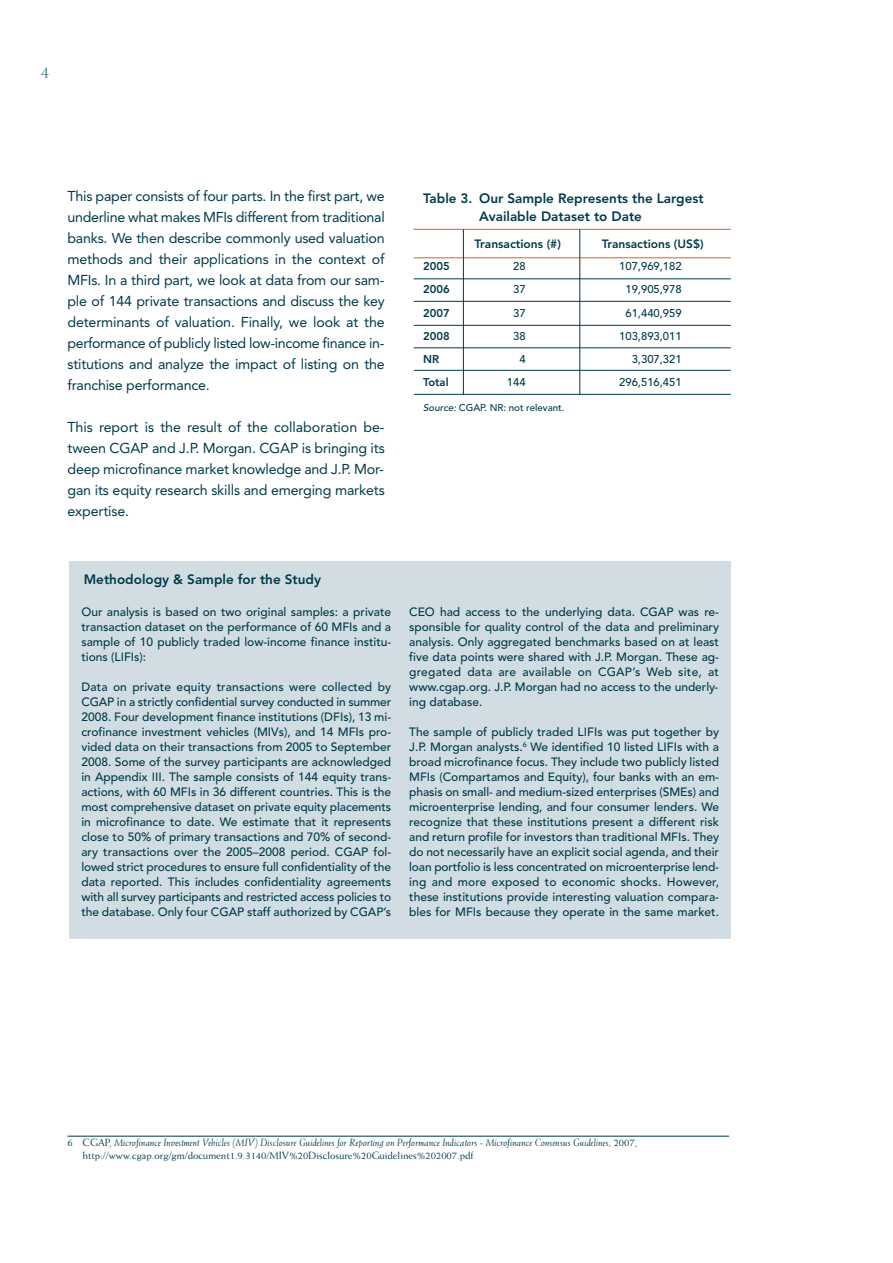
<style>
.page{position:relative;width:893px;height:1263px;background:#fff}
.page>*{position:absolute;margin:0;border:0;box-sizing:border-box;transform-origin:0 0}
.t1{font:18px "Weiss";color:#548595}
.t2{font:14.25px/21px "Avenir";letter-spacing:-.015em;color:#003a49;text-align:justify}
.t3{font:800 13.5px/18px "Avenir";color:#003a49;text-align:center}
.t4{font:500 12px/15px "Avenir";color:#003a49;text-align:justify}
.t5{font:800 12px "Avenir";color:#003a49}
.t6{font:500 11.25px "Avenir";color:#003a49}
.t7{font:800 11.25px "Avenir";color:#003a49}
.t8{font:italic 10.5px/12.6px "Weiss";color:#003a49}
.t9{font:500 9.75px "Avenir";color:#003a49}
.s1{font-style:normal}
</style>
<div class="page">
<hr style="left:68px;top:1136px;width:661px;height:1px;background:#003a49">
<div style="left:69px;top:561px;width:662px;height:378px;background:#d1dde2"></div>
<hr style="left:414px;top:229px;width:317px;height:1px;background:#dc5e20">
<hr style="left:414px;top:257px;width:317px;height:1px;background:#dc5e20">
<hr style="left:414px;top:278px;width:317px;height:1px;background:#003a49">
<hr style="left:414px;top:301px;width:317px;height:1px;background:#003a49">
<hr style="left:414px;top:325px;width:317px;height:1px;background:#003a49">
<hr style="left:414px;top:347px;width:317px;height:1px;background:#003a49">
<hr style="left:414px;top:370px;width:317px;height:1px;background:#003a49">
<hr style="left:414px;top:394px;width:317px;height:1px;background:#003a49">
<hr style="left:463px;top:229px;width:1px;height:166px;background:#003a49">
<hr style="left:579px;top:229px;width:1px;height:166px;background:#003a49">
<h1 class="t1" style="left:40px;top:65px;width:10px">4</h1>
<p class="t2" style="left:68px;top:187px;width:319px">This paper consists of four parts. In the first part, we underline what makes MFIs different from traditional banks. We then describe commonly used valuation methods and their applications in the context of MFIs. In a third part, we look at data from our sam&shy;ple of 144 private transactions and discuss the key determinants of valuation. Finally, we look at the performance of publicly listed low-income finance in&shy;stitutions and analyze the impact of listing on the franchise performance.</p>
<p class="t2" style="left:68px;top:418px;width:319px">This report is the result of the collaboration be&shy;tween CGAP and J.P. Morgan. CGAP is bringing its deep microfinance market knowledge and J.P. Mor&shy;gan its equity research skills and emerging markets expertise.</p>
<p class="t3" style="left:423px;top:190px;width:282px">Table 3. Our Sample Represents the Largest<br>Available Dataset to Date</p>
<p class="t5" style="left:474px;top:239px;width:88px">Transactions (#)</p>
<p class="t5" style="left:602px;top:239px;width:103px">Transactions (US$)</p>
<p class="t7" style="left:423px;top:262px;width:28px">2005</p>
<p class="t6" style="left:513px;top:262px;width:14px">28</p>
<p class="t6" style="left:619px;top:262px;width:64px">107,969,182</p>
<p class="t7" style="left:423px;top:285px;width:28px">2006</p>
<p class="t6" style="left:513px;top:285px;width:14px">37</p>
<p class="t6" style="left:625px;top:285px;width:58px">19,905,978</p>
<p class="t7" style="left:423px;top:308px;width:28px">2007</p>
<p class="t6" style="left:513px;top:308px;width:14px">37</p>
<p class="t6" style="left:625px;top:308px;width:58px">61,440,959</p>
<p class="t7" style="left:423px;top:331px;width:28px">2008</p>
<p class="t6" style="left:513px;top:331px;width:14px">38</p>
<p class="t6" style="left:619px;top:331px;width:64px">103,893,011</p>
<p class="t7" style="left:423px;top:354px;width:18px">NR</p>
<p class="t6" style="left:519px;top:354px;width:8px">4</p>
<p class="t6" style="left:632px;top:354px;width:51px">3,307,321</p>
<p class="t7" style="left:423px;top:377px;width:27px">Total</p>
<p class="t6" style="left:507px;top:377px;width:20px">144</p>
<p class="t6" style="left:619px;top:377px;width:64px">296,516,451</p>
<p class="t9" style="left:423px;top:404px;width:143px">Source: CGAP. NR: not relevant.</p>
<p class="t3" style="left:84px;top:572px;width:239px">Methodology &amp; Sample for the Study</p>
<p class="t4" style="left:81px;top:606px;width:311px">Our analysis is based on two original samples: a private transaction dataset on the performance of 60 MFIs and a sample of 10 publicly traded low-income finance institu&shy;tions (LIFIs):</p>
<p class="t4" style="left:81px;top:681px;width:311px">Data on private equity transactions were collected by CGAP in a strictly confidential survey conducted in summer 2008. Four development finance institutions (DFIs), 13 mi&shy;crofinance investment vehicles (MIVs), and 14 MFIs pro&shy;vided data on their transactions from 2005 to September 2008. Some of the survey participants are acknowledged in Appendix III. The sample consists of 144 equity trans&shy;actions, with 60 MFIs in 36 different countries. This is the most comprehensive dataset on private equity placements in microfinance to date. We estimate that it represents close to 50% of primary transactions and 70% of second&shy;ary transactions over the 2005–2008 period. CGAP fol&shy;lowed strict procedures to ensure full confidentiality of the data reported. This includes confidentiality agreements with all survey participants and restricted access policies to the database. Only four CGAP staff authorized by CGAP’s</p>
<p class="t4" style="left:409px;top:606px;width:311px">CEO had access to the underlying data. CGAP was re&shy;sponsible for quality control of the data and preliminary analysis. Only aggregated benchmarks based on at least five data points were shared with J.P. Morgan. These ag&shy;gregated data are available on CGAP’s Web site, at www.cgap.org. J.P. Morgan had no access to the underly&shy;ing database.</p>
<p class="t4" style="left:409px;top:726px;width:311px">The sample of publicly traded LIFIs was put together by J.P. Morgan analysts.<sup>6</sup> We identified 10 listed LIFIs with a broad microfinance focus. They include two publicly listed MFIs (Compartamos and Equity), four banks with an em&shy;phasis on small- and medium-sized enterprises (SMEs) and microenterprise lending, and four consumer lenders. We recognize that these institutions present a different risk and return profile for investors than traditional MFIs. They do not necessarily have an explicit social agenda, and their loan portfolio is less concentrated on microenterprise lend&shy;ing and more exposed to economic shocks. However, these institutions provide interesting valuation compara&shy;bles for MFIs because they operate in the same market.</p>
<p class="t8" style="left:83px;top:1137px;width:556px;text-indent:-15px"><span class="s1">6 CGAP,</span> Microfinance Investment Vehicles (MIV) Disclosure Guidelines for Reporting on Performance Indicators - Microfinance Consensus Guidelines, <span class="s1">2007, http://www.cgap.org/gm/document1.9.3140/MIV%20Disclosure%20Guidelines%202007.pdf</span></p>
</div>
